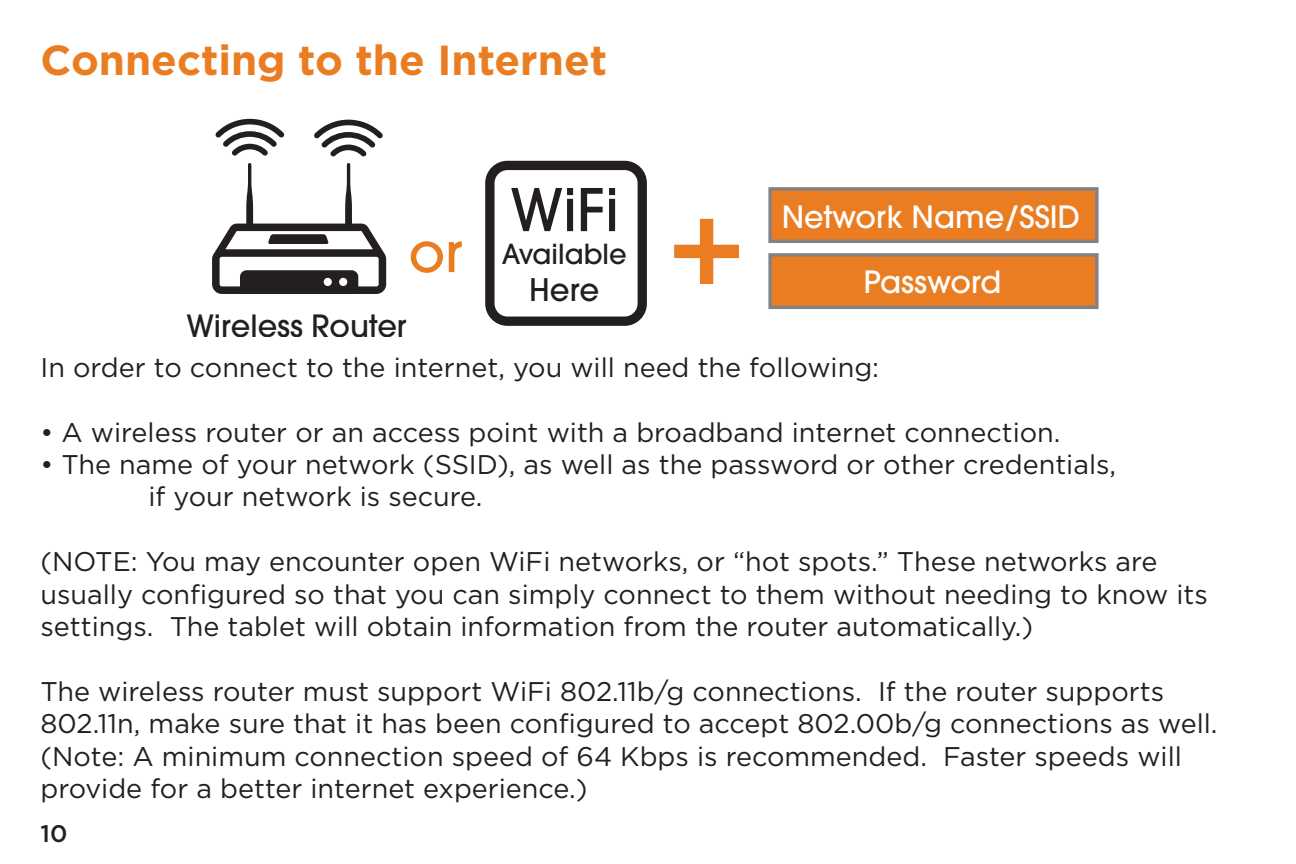
<style>
.page{position:relative;width:1296px;height:864px;background:#fff}
.page>*{position:absolute;margin:0;border:0;box-sizing:border-box;transform-origin:0 0}
.t1{font:500 128.7px "Avant Garde";color:#ea7d22}
.t2{font:500 58.2px "Avant Garde";color:#231f20}
.t3{font:500 54.3px "Avant Garde";color:#ea7d22}
.t4{font:700 42px "Gotham";color:#ea7d22}
.t5{font:500 30.9px "Avant Garde";color:#231f20}
.t6{font:500 30.6px/64.8px "Avant Garde";color:#fff;text-align:center}
.t7{font:500 30.6px "Avant Garde";color:#231f20}
.t8{font:500 27.6px "Avant Garde";color:#231f20}
.t9{font:27px/32.4px "Gotham";color:#231f20}
.t10{font:500 24px "Gotham";color:#231f20}
</style>
<div class="page">
<div style="left:485px;top:161px;width:162px;height:165px;border:9px solid #231f20;border-radius:18px"></div>
<div style="left:770px;top:189px;width:327px;height:52px;background:#ea7d22"></div>
<div style="left:768px;top:187px;width:331px;height:56px;border:3px solid #808285"></div>
<div style="left:770px;top:255px;width:327px;height:52px;background:#ea7d22"></div>
<div style="left:768px;top:253px;width:331px;height:56px;border:3px solid #808285"></div>
<svg style="left:314px;top:120px;width:69px;height:37px"></svg>
<svg style="left:215px;top:119px;width:69px;height:37px"></svg>
<svg style="left:212px;top:163px;width:174px;height:131px"></svg>
<p class="t4" style="left:40px;top:36px;width:568px">Connecting to the Internet</p>
<p class="t3" style="left:409px;top:219px;width:55px">or</p>
<p class="t7" style="left:186px;top:307px;width:222px">Wireless Router</p>
<p class="t2" style="left:510px;top:174px;width:110px">WiFi</p>
<p class="t8" style="left:502px;top:237px;width:127px">Available</p>
<p class="t5" style="left:529px;top:271px;width:72px">Here</p>
<p class="t1" style="left:668px;top:158px;width:79px">+</p>
<p class="t6" style="left:782px;top:184px;width:300px">Network Name/SSID<br>Password</p>
<p class="t9" style="left:40px;top:351px;width:840px">In order to connect to the internet, you will need the following:</p>
<p class="t9" style="left:40px;top:415px;width:1021px">• A wireless router or an access point with a broadband internet connection.</p>
<p class="t9" style="left:40px;top:448px;width:1077px">• The name of your network (SSID), as well as the password or other credentials,</p>
<p class="t9" style="left:148px;top:480px;width:336px">if your network is secure.</p>
<p class="t9" style="left:40px;top:545px;width:1169px">(NOTE: You may encounter open WiFi networks, or “hot spots.” These networks are usually configured so that you can simply connect to them without needing to know its settings. The tablet will obtain information from the router automatically.)</p>
<p class="t9" style="left:40px;top:675px;width:1178px">The wireless router must support WiFi 802.11b/g connections. If the router supports 802.11n, make sure that it has been configured to accept 802.00b/g connections as well. (Note: A minimum connection speed of 64 Kbps is recommended. Faster speeds will provide for a better internet experience.)</p>
<p class="t10" style="left:40px;top:820px;width:28px">10</p>
</div>
